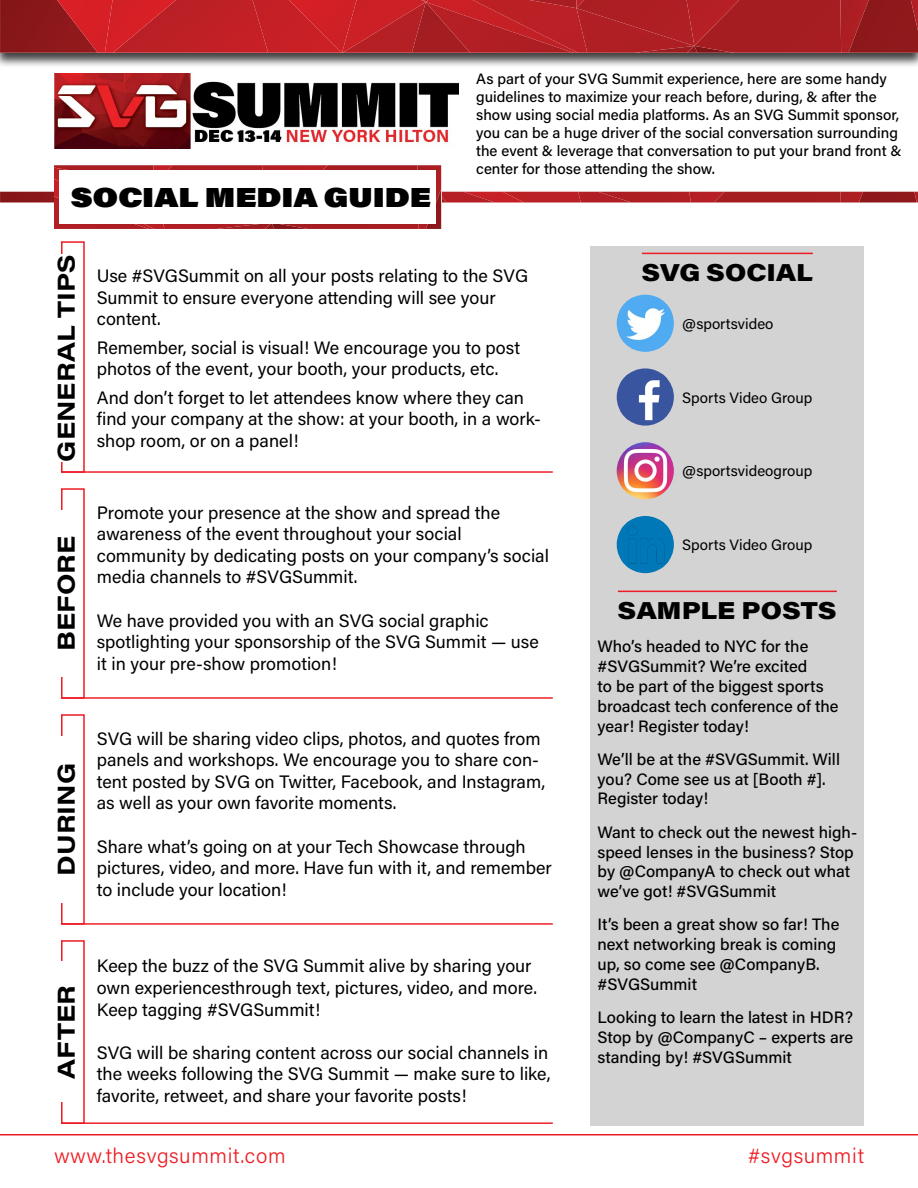
<style>
.page{position:relative;width:918px;height:1188px;background:#fff}
.page>*{position:absolute;margin:0;border:0;box-sizing:border-box;transform-origin:0 0}
.t1{font:900 27px "Acumin Pro Wide";color:#000}
.t2{font:700 24px "Acumin Pro Wide";color:#000;scale:1.04 1}
.t3{font:900 24px "Acumin Pro Wide";color:#000}
.t4{font:300 21px "Acumin Pro";letter-spacing:.03em;color:#ed1c24}
.t5{font:18px/21.6px "Acumin Pro";color:#000}
.t6{font:500 16.5px/19.8px "Acumin Pro";color:#000}
.t7{font:500 15px/18px "Acumin Pro";color:#000}
.t8{font:15px "Acumin Pro";color:#000}
</style>
<div class="page">
<div style="left:0;top:0;width:918px;height:68px;background:#000;opacity:.75"></div>
<svg style="left:0;top:0;width:918px;height:53px;background:#b32024"></svg>
<hr style="left:0;top:1134px;width:918px;height:2px;background:#ed1c24">
<div style="left:591px;top:246px;width:273px;height:880px;background:#d3d3d3"></div>
<hr style="left:642px;top:253px;width:171px;height:1px;background:#ed1c24">
<hr style="left:618px;top:591px;width:219px;height:1px;background:#ed1c24">
<hr style="left:61px;top:1122px;width:492px;height:2px;background:#ed1c24">
<div style="left:61px;top:940px;width:24px;height:184px;border:2px solid #ed1c24"></div>
<div style="left:57px;top:962px;width:18px;height:140px;background:#fff"></div>
<hr style="left:61px;top:923px;width:492px;height:2px;background:#ed1c24">
<div style="left:61px;top:714px;width:24px;height:211px;border:2px solid #ed1c24"></div>
<div style="left:57px;top:736px;width:18px;height:167px;background:#fff"></div>
<hr style="left:61px;top:697px;width:492px;height:2px;background:#ed1c24">
<div style="left:61px;top:488px;width:24px;height:211px;border:2px solid #ed1c24"></div>
<div style="left:57px;top:510px;width:18px;height:167px;background:#fff"></div>
<hr style="left:61px;top:471px;width:492px;height:2px;background:#ed1c24">
<div style="left:61px;top:241px;width:24px;height:232px;border:2px solid #ed1c24"></div>
<div style="left:57px;top:254px;width:18px;height:208px;background:#fff"></div>
<div style="left:617px;top:295px;width:57px;height:57px;background:#50abf1;border-radius:50%"></div>
<img style="left:619px;top:297px;width:52px;height:52px">
<div style="left:617px;top:516px;width:57px;height:57px;background:#0077b7;border-radius:50%"></div>
<img style="left:621px;top:521px;width:48px;height:47px">
<img style="left:617px;top:442px;width:57px;height:57px;border-radius:29px">
<div style="left:617px;top:368px;width:57px;height:58px;background:#3a559f;border-radius:50%"></div>
<img style="left:621px;top:374px;width:46px;height:46px">
<img style="left:54px;top:73px;width:405px;height:75px">
<svg style="left:0;top:165px;width:918px;height:64px"></svg>
<div style="left:59px;top:170px;width:377px;height:54px;background:#fff"></div>
<h1 class="t1" style="left:71px;top:177px;width:362px">SOCIAL MEDIA GUIDE</h1>
<p class="t7" style="left:476px;top:70px;width:427px">As part of your SVG Summit experience, here are some handy guidelines to maximize your reach before, during, &amp; after the show using social media platforms. As an SVG Summit sponsor, you can be a huge driver of the social conversation surrounding the event &amp; leverage that conversation to put your brand front &amp; center for those attending the show.</p>
<h2 class="t2" style="left:49px;top:462px;width:201px;rotate:-90deg">GENERAL TIPS</h2>
<h2 class="t2" style="left:49px;top:651px;width:112px;rotate:-90deg">BEFORE</h2>
<p class="t5" style="left:97px;top:264px;width:433px">Use #SVGSummit on all your posts relating to the SVG<br>Summit to ensure everyone attending will see your content.</p>
<p class="t5" style="left:97px;top:336px;width:425px">Remember, social is visual! We encourage you to post photos of the event, your booth, your products, etc.</p>
<p class="t5" style="left:97px;top:386px;width:446px">And don’t forget to let attendees know where they can find your company at the show: at your booth, in a work&shy;shop room, or on a panel!</p>
<p class="t5" style="left:97px;top:501px;width:454px">Promote your presence at the show and spread the awareness of the event throughout your social community by dedicating posts on your company’s social media channels to #SVGSummit.</p>
<p class="t5" style="left:97px;top:609px;width:443px">We have provided you with an SVG social graphic spotlighting your sponsorship of the SVG Summit — use it in your pre-show promotion!</p>
<h2 class="t2" style="left:49px;top:876px;width:110px;rotate:-90deg">DURING</h2>
<p class="t5" style="left:97px;top:727px;width:450px">SVG will be sharing video clips, photos, and quotes from panels and workshops. We encourage you to share con&shy;tent posted by SVG on Twitter, Facebook, and Instagram, as well as your own favorite moments.</p>
<p class="t5" style="left:97px;top:835px;width:457px">Share what’s going on at your Tech Showcase through pictures, video, and more. Have fun with it, and remember to include your location!</p>
<h2 class="t2" style="left:49px;top:1079px;width:92px;rotate:-90deg">AFTER</h2>
<p class="t5" style="left:97px;top:955px;width:442px">Keep the buzz of the SVG Summit alive by sharing your own experiencesthrough text, pictures, video, and more.<br>Keep tagging #SVGSummit!</p>
<p class="t5" style="left:97px;top:1041px;width:455px">SVG will be sharing content across our social channels in the weeks following the SVG Summit — make sure to like, favorite, retweet, and share your favorite posts!</p>
<h2 class="t3" style="left:642px;top:255px;width:172px">SVG SOCIAL</h2>
<p class="t8" style="left:682px;top:313px;width:93px">@sportsvideo</p>
<p class="t8" style="left:682px;top:387px;width:132px">Sports Video Group</p>
<p class="t8" style="left:682px;top:461px;width:132px">@sportsvideogroup</p>
<p class="t8" style="left:682px;top:534px;width:132px">Sports Video Group</p>
<h2 class="t3" style="left:618px;top:593px;width:220px">SAMPLE POSTS</h2>
<p class="t6" style="left:598px;top:636px;width:243px">Who’s headed to NYC for the #SVGSummit? We’re excited<br>to be part of the biggest sports broadcast tech conference of the year! Register today!</p>
<p class="t6" style="left:598px;top:749px;width:244px">We’ll be at the #SVGSummit. Will you? Come see us at [Booth #].<br>Register today!</p>
<p class="t6" style="left:598px;top:821px;width:261px">Want to check out the newest high&shy;speed lenses in the business? Stop by @CompanyA to check out what we’ve got! #SVGSummit</p>
<p class="t6" style="left:598px;top:914px;width:243px">It’s been a great show so far! The next networking break is coming up, so come see @CompanyB. #SVGSummit</p>
<p class="t6" style="left:598px;top:1007px;width:257px;text-align:justify">Looking to learn the latest in HDR?<br>Stop by @CompanyC – experts are standing by! #SVGSummit</p>
<p class="t4" style="left:54px;top:1141px;width:233px">www.thesvgsummit.com</p>
<p class="t4" style="left:748px;top:1141px;width:117px">#svgsummit</p>
</div>
